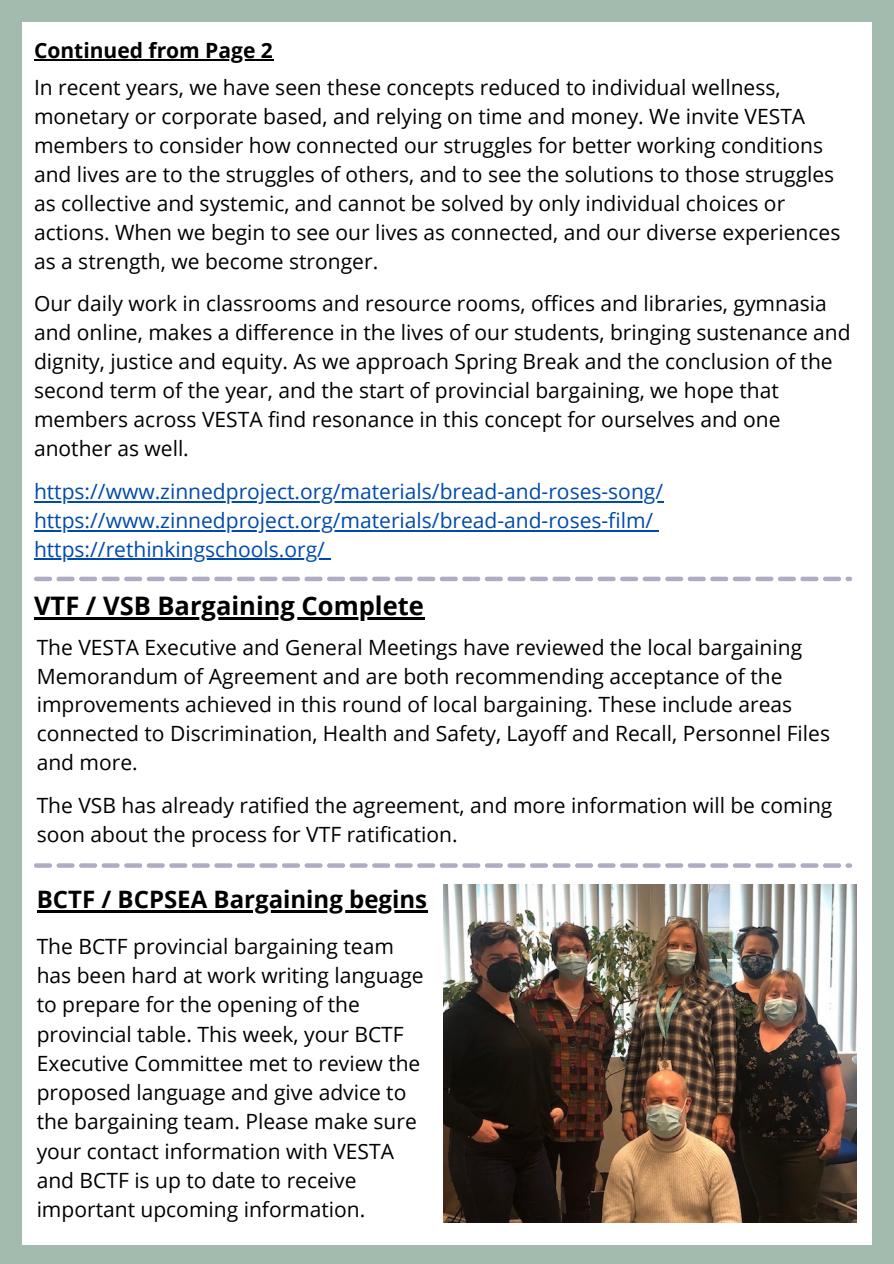
<style>
.page{position:relative;width:894px;height:1264px;background:#fff}
.page>*{position:absolute;margin:0;border:0;box-sizing:border-box;transform-origin:0 0}
.t1{font:700 25.5px "Open Sans";color:#000}
.t2{font:700 24px "Open Sans";color:#000}
.t3{font:21px/29px "Open Sans";color:#000}
.t4{font:21px "Open Sans";color:#004aad}
.t5{font:700 21px "Open Sans";color:#000}
</style>
<div class="page">
<div style="left:0;top:0;width:893px;height:1263px;background:#a3bbae"></div>
<div style="left:23px;top:23px;width:849px;height:1221px;background:#fff"></div>
<svg style="left:34px;top:576px;width:817px;height:5px"></svg>
<svg style="left:34px;top:863px;width:817px;height:4px"></svg>
<img style="left:443px;top:884px;width:413px;height:338px">
<hr style="left:34px;top:59px;width:239px;height:2px;background:#000">
<hr style="left:34px;top:617px;width:390px;height:2px;background:#000">
<hr style="left:34px;top:500px;width:629px;height:2px;background:#004aad">
<hr style="left:34px;top:529px;width:619px;height:2px;background:#004aad">
<hr style="left:34px;top:558px;width:291px;height:2px;background:#004aad">
<hr style="left:37px;top:910px;width:390px;height:2px;background:#000">
<p class="t5" style="left:34px;top:36px;width:240px">Continued from Page 2</p>
<p class="t3" style="left:34px;top:72px;width:807px">In recent years, we have seen these concepts reduced to individual wellness, monetary or corporate based, and relying on time and money. We invite VESTA members to consider how connected our struggles for better working conditions and lives are to the struggles of others, and to see the solutions to those struggles as collective and systemic, and cannot be solved by only individual choices or actions. When we begin to see our lives as connected, and our diverse experiences as a strength, we become stronger.</p>
<p class="t3" style="left:34px;top:289px;width:817px">Our daily work in classrooms and resource rooms, offices and libraries, gymnasia and online, makes a difference in the lives of our students, bringing sustenance and dignity, justice and equity. As we approach Spring Break and the conclusion of the second term of the year, and the start of provincial bargaining, we hope that members across VESTA find resonance in this concept for ourselves and one another as well.</p>
<p class="t4" style="left:34px;top:476px;width:630px">https://www.zinnedproject.org/materials/bread-and-roses-song/</p>
<p class="t4" style="left:34px;top:505px;width:620px">https://www.zinnedproject.org/materials/bread-and-roses-film/</p>
<p class="t4" style="left:34px;top:534px;width:292px">https://rethinkingschools.org/</p>
<p class="t1" style="left:34px;top:587px;width:391px">VTF / VSB Bargaining Complete</p>
<p class="t3" style="left:37px;top:632px;width:794px">The VESTA Executive and General Meetings have reviewed the local bargaining Memorandum of Agreement and are both recommending acceptance of the improvements achieved in this round of local bargaining. These include areas connected to Discrimination, Health and Safety, Layoff and Recall, Personnel Files and more.</p>
<p class="t3" style="left:37px;top:790px;width:797px">The VSB has already ratified the agreement, and more information will be coming soon about the process for VTF ratification.</p>
<p class="t2" style="left:37px;top:882px;width:392px">BCTF / BCPSEA Bargaining begins</p>
<p class="t3" style="left:37px;top:930px;width:388px">The BCTF provincial bargaining team has been hard at work writing language to prepare for the opening of the provincial table. This week, your BCTF Executive Committee met to review the proposed language and give advice to the bargaining team. Please make sure your contact information with VESTA and BCTF is up to date to receive important upcoming information.</p>
</div>
